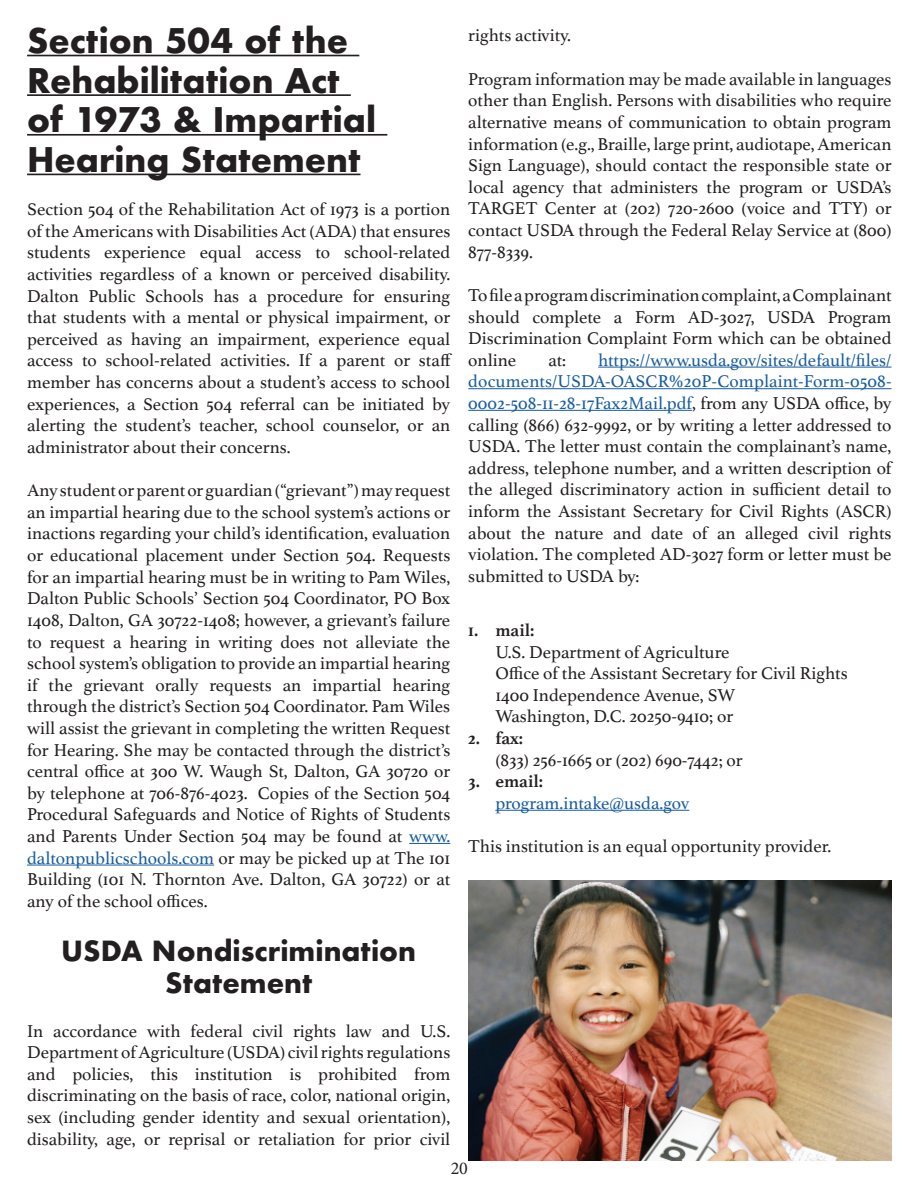
<style>
.page{position:relative;width:918px;height:1188px;background:#fff}
.page>*{position:absolute;margin:0;border:0;box-sizing:border-box;transform-origin:0 0}
.t1{font:700 33px/39.6px "Futura";color:#231f20}
.t2{font:700 27px "Futura";color:#231f20}
.t3{font:18px/21.6px "Athelas";color:#231f20;text-align:justify}
.t4{font:18px/21.6px "Athelas";color:#175d9e}
.t5{font:18px "Minion Pro";color:#231f20}
.s1{color:#175d9e}
.s2{font-weight:700}
.s3{font-weight:700;color:#231f20}
</style>
<div class="page">
<img style="left:468px;top:880px;width:423px;height:280px">
<hr style="left:27px;top:55px;width:332px;height:1px;background:#231f20">
<hr style="left:27px;top:94px;width:324px;height:2px;background:#231f20">
<hr style="left:27px;top:134px;width:360px;height:1px;background:#231f20">
<hr style="left:27px;top:173px;width:333px;height:2px;background:#231f20">
<hr style="left:409px;top:842px;width:41px;height:1px;background:#175d9e">
<hr style="left:27px;top:864px;width:187px;height:1px;background:#175d9e">
<hr style="left:598px;top:366px;width:293px;height:1px;background:#175d9e">
<hr style="left:468px;top:388px;width:423px;height:1px;background:#175d9e">
<hr style="left:468px;top:410px;width:224px;height:1px;background:#175d9e">
<hr style="left:495px;top:809px;width:194px;height:1px;background:#175d9e">
<p class="t1" style="left:27px;top:21px;width:350px">Section 504 of the<br>Rehabilitation Act of 1973 &amp; Impartial<br>Hearing Statement</p>
<p class="t3" style="left:27px;top:198px;width:426px">Section 504 of the Rehabilitation Act of 1973 is a portion of the Americans with Disabilities Act (ADA) that ensures students experience equal access to school-related activities regardless of a known or perceived disability.<br>Dalton Public Schools has a procedure for ensuring that students with a mental or physical impairment, or perceived as having an impairment, experience equal access to school-related activities. If a parent or staff member has concerns about a student’s access to school experiences, a Section 504 referral can be initiated by alerting the student’s teacher, school counselor, or an administrator about their concerns.</p>
<p class="t3" style="left:27px;top:479px;width:425px">Any student or parent or guardian (“grievant”) may request an impartial hearing due to the school system’s actions or inactions regarding your child’s identification, evaluation or educational placement under Section 504. Requests for an impartial hearing must be in writing to Pam Wiles, Dalton Public Schools’ Section 504 Coordinator, PO Box 1408, Dalton, GA 30722-1408; however, a grievant’s failure to request a hearing in writing does not alleviate the school system’s obligation to provide an impartial hearing if the grievant orally requests an impartial hearing through the district’s Section 504 Coordinator. Pam Wiles will assist the grievant in completing the written Request for Hearing. She may be contacted through the district’s central office at 300 W. Waugh St, Dalton, GA 30720 or by telephone at 706-876-4023. Copies of the Section 504<br>Procedural Safeguards and Notice of Rights of Students and Parents Under Section 504 may be found at <span class="s1">www. daltonpublicschools.com</span> or may be picked up at The 101<br>Building (101 N. Thornton Ave. Dalton, GA 30722) or at any of the school offices.</p>
<p class="t2" style="left:61px;top:931px;width:356px">USDA Nondiscrimination</p>
<p class="t2" style="left:165px;top:963px;width:149px">Statement</p>
<p class="t3" style="left:27px;top:1019px;width:425px">In accordance with federal civil rights law and U.S.<br>Department of Agriculture (USDA) civil rights regulations and policies, this institution is prohibited from discriminating on the basis of race, color, national origin, sex (including gender identity and sexual orientation), disability, age, or reprisal or retaliation for prior civil</p>
<p class="t3" style="left:468px;top:24px;width:104px">rights activity.</p>
<p class="t3" style="left:468px;top:67px;width:425px">Program information may be made available in languages other than English. Persons with disabilities who require alternative means of communication to obtain program information (e.g., Braille, large print, audiotape, American Sign Language), should contact the responsible state or local agency that administers the program or USDA’s TARGET Center at (202) 720-2600 (voice and TTY) or contact USDA through the Federal Relay Service at (800)<br>877-8339.</p>
<p class="t3" style="left:468px;top:283px;width:425px">To file a program discrimination complaint, a Complainant should complete a Form AD-3027, USDA Program Discrimination Complaint Form which can be obtained online</p>
<p class="t3" style="left:468px;top:348px;width:425px;text-indent:130px"><span class="s1">https://www.usda.gov/sites/default/files/ documents/USDA-OASCR%20P-Complaint-Form-0508- 0002-508-11-28-17Fax2Mail.pdf</span>, from any USDA office, by calling (866) 632-9992, or by writing a letter addressed to USDA. The letter must contain the complainant’s name, address, telephone number, and a written description of the alleged discriminatory action in sufficient detail to inform the Assistant Secretary for Civil Rights (ASCR) about the nature and date of an alleged civil rights violation. The completed AD-3027 form or letter must be submitted to USDA by:</p>
<p class="t3" style="left:495px;top:618px;width:354px;text-align:left;text-indent:-27px"><span class="s2">1. mail:<br></span>U.S. Department of Agriculture<br>Office of the Assistant Secretary for Civil Rights<br>1400 Independence Avenue, SW<br>Washington, D.C. 20250-9410; or</p>
<p class="t3" style="left:495px;top:726px;width:249px;text-indent:-27px"><span class="s2">2. fax:<br></span>(833) 256-1665 or (202) 690-7442; or</p>
<p class="t4" style="left:495px;top:769px;width:195px;text-indent:-27px"><span class="s3">3. email: </span>program.intake@usda.gov</p>
<p class="t3" style="left:468px;top:834px;width:364px">This institution is an equal opportunity provider.</p>
<p class="t3" style="left:548px;top:348px;width:19px">at:</p>
<p class="t5" style="left:450px;top:1155px;width:19px">20</p>
</div>
